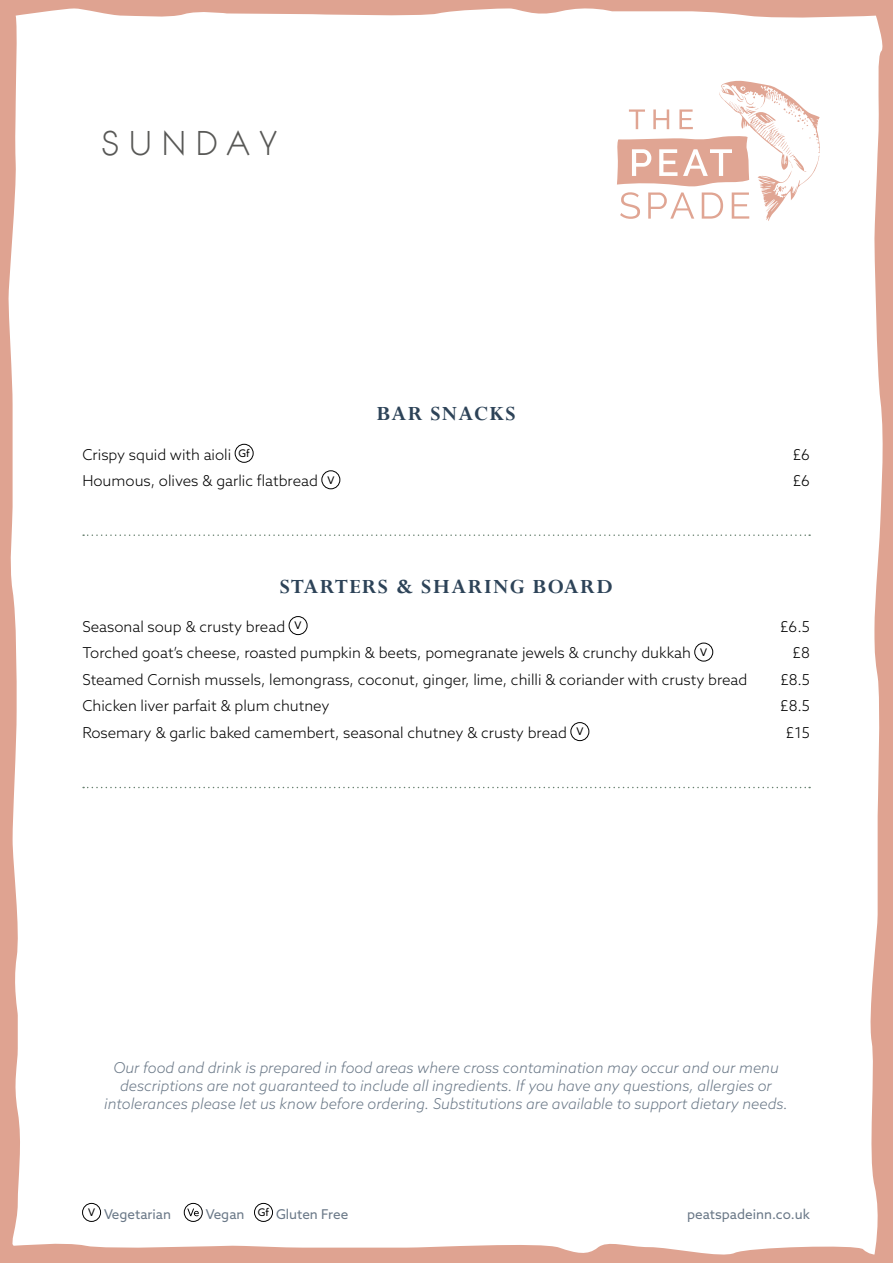
<style>
.page{position:relative;width:893px;height:1263px;background:#dfa391}
.page>*{position:absolute;margin:0;border:0;box-sizing:border-box;transform-origin:0 0}
.t1{font:300 33px "Bonveno CF";letter-spacing:.21em;color:#585856}
.t2{font:700 22.5px "Perpetua";letter-spacing:.06em;color:#2d4358}
.t3{font:300 15px "Azo Sans";color:#000}
.t4{font:italic 300 15px/18px "Azo Sans";color:#6b7988;text-align:center}
.t5{font:13.5px "Azo Sans";color:#6b7988}
</style>
<div class="page">
<div style="left:9px;top:8px;width:874px;height:1247px;background:#fff"></div>
<svg style="left:617px;top:81px;width:203px;height:140px"></svg>
<div style="left:82px;top:1203px;width:19px;height:18px;border:1px solid #000;border-radius:50%"></div>
<div style="left:184px;top:1203px;width:18px;height:18px;border:1px solid #000;border-radius:50%"></div>
<svg style="left:187px;top:1208px;width:12px;height:8px"></svg>
<div style="left:254px;top:1203px;width:19px;height:18px;border:1px solid #000;border-radius:50%"></div>
<div style="left:235px;top:444px;width:18px;height:18px;border:1px solid #000;border-radius:50%"></div>
<div style="left:322px;top:471px;width:18px;height:18px;border:1px solid #000;border-radius:50%"></div>
<svg style="left:83px;top:534px;width:727px;height:2px"></svg>
<svg style="left:83px;top:787px;width:727px;height:1px"></svg>
<div style="left:289px;top:616px;width:18px;height:19px;border:1px solid #000;border-radius:50%"></div>
<div style="left:694px;top:643px;width:19px;height:18px;border:1px solid #000;border-radius:50%"></div>
<div style="left:571px;top:722px;width:18px;height:19px;border:1px solid #000;border-radius:50%"></div>
<h1 class="t1" style="left:101px;top:121px;width:178px">SUNDAY</h1>
<h2 class="t2" style="left:376px;top:400px;width:141px">BAR SNACKS</h2>
<p class="t3" style="left:82px;top:444px;width:169px">Crispy squid with aioli <sup>Gf</sup></p>
<p class="t3" style="left:793px;top:444px;width:19px">£6</p>
<p class="t3" style="left:82px;top:471px;width:253px">Houmous, olives &amp; garlic flatbread <sup>V</sup></p>
<p class="t3" style="left:793px;top:471px;width:19px">£6</p>
<h2 class="t2" style="left:280px;top:572px;width:334px">STARTERS &amp; SHARING BOARD</h2>
<p class="t3" style="left:82px;top:617px;width:221px">Seasonal soup &amp; crusty bread <sup>V</sup></p>
<p class="t3" style="left:780px;top:617px;width:31px">£6.5</p>
<p class="t3" style="left:82px;top:643px;width:626px">Torched goat’s cheese, roasted pumpkin &amp; beets, pomegranate jewels &amp; crunchy dukkah <sup>V</sup></p>
<p class="t3" style="left:793px;top:643px;width:19px">£8</p>
<p class="t3" style="left:82px;top:670px;width:667px">Steamed Cornish mussels, lemongrass, coconut, ginger, lime, chilli &amp; coriander with crusty bread</p>
<p class="t3" style="left:780px;top:670px;width:31px">£8.5</p>
<p class="t3" style="left:82px;top:696px;width:249px">Chicken liver parfait &amp; plum chutney</p>
<p class="t3" style="left:780px;top:696px;width:31px">£8.5</p>
<p class="t3" style="left:82px;top:723px;width:502px">Rosemary &amp; garlic baked camembert, seasonal chutney &amp; crusty bread <sup>V</sup></p>
<p class="t3" style="left:786px;top:723px;width:25px">£15</p>
<p class="t4" style="left:104px;top:1058px;width:685px">Our food and drink is prepared in food areas where cross contamination may occur and our menu descriptions are not guaranteed to include all ingredients. If you have any questions, allergies or intolerances please let us know before ordering. Substitutions are available to support dietary needs.</p>
<p class="t5" style="left:88px;top:1205px;width:84px"><sup>V</sup> Vegetarian</p>
<p class="t5" style="left:206px;top:1205px;width:144px">Vegan <sup>Gf</sup> Gluten Free</p>
<p class="t5" style="left:687px;top:1205px;width:124px">peatspadeinn.co.uk</p>
</div>
